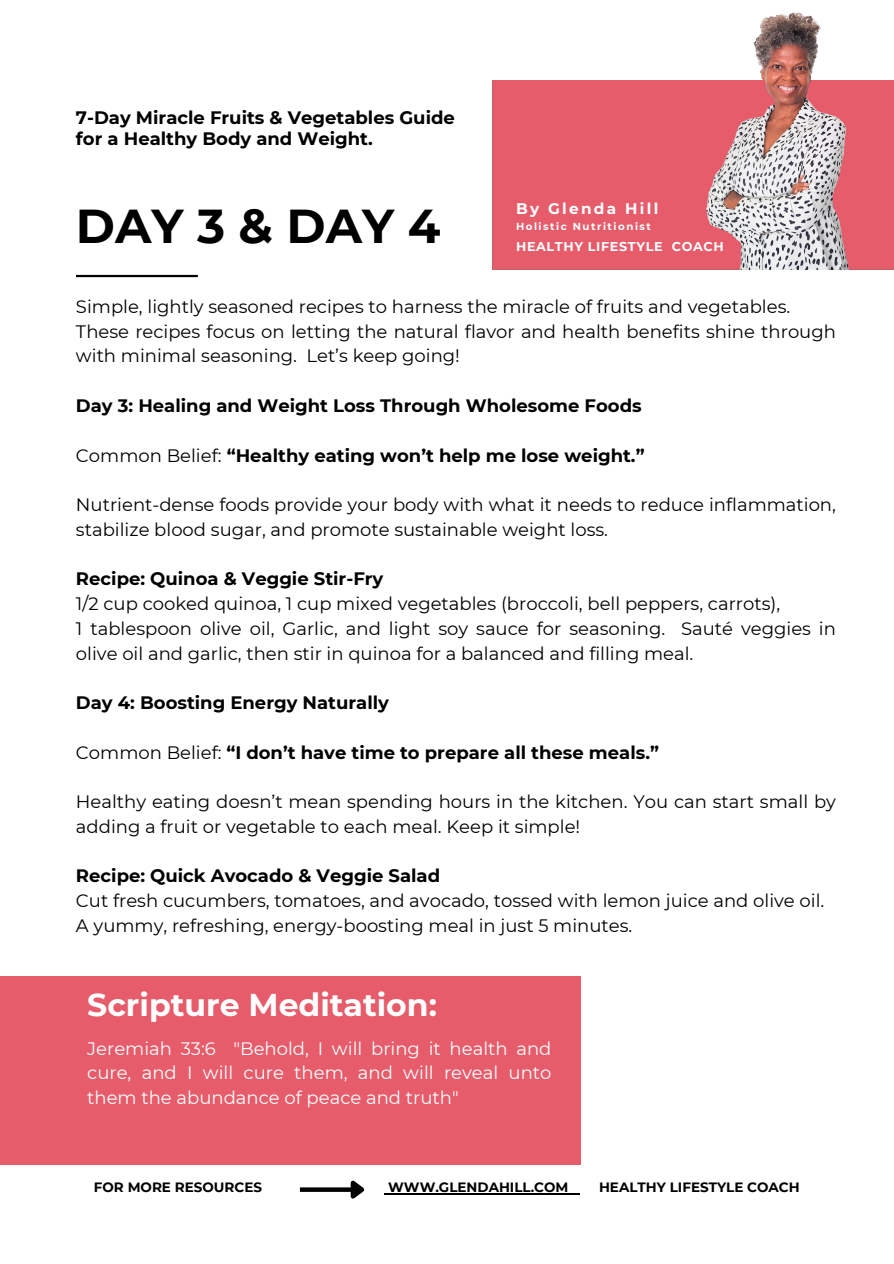
<style>
.page{position:relative;width:894px;height:1264px;background:#fff}
.page>*{position:absolute;margin:0;border:0;box-sizing:border-box;transform-origin:0 0}
.t1{font:700 47.4px "Montserrat";color:#000}
.t2{font:700 31.5px "Montserrat";color:#fff}
.t3{font:18px/24.8px "Montserrat";color:#000}
.t4{font:700 18px/21.3px "Montserrat";color:#000}
.t5{font:18px/24.8px "Montserrat";color:#fff;text-align:justify}
.t6{font:700 15.3px "Montserrat";letter-spacing:.15em;color:#fff}
.t7{font:700 13.5px "Montserrat";color:#000}
.t8{font:700 12.75px "Montserrat";letter-spacing:.05em;color:#fff}
.t9{font:700 10.2px "Montserrat";letter-spacing:.15em;color:#fff}
.s1{font-weight:400}
.s2{font-weight:700}
</style>
<div class="page">
<hr style="left:76px;top:275px;width:122px;height:2px;background:#000">
<div style="left:0;top:976px;width:580px;height:188px;background:#e65c6b"></div>
<hr style="left:388px;top:1193px;width:180px;height:1px;background:#000">
<svg style="left:300px;top:1187px;width:46px;height:4px"></svg>
<svg style="left:346px;top:1180px;width:19px;height:19px"></svg>
<div style="left:492px;top:80px;width:401px;height:189px;background:#e65c6b"></div>
<img style="left:706px;top:12px;width:143px;height:257px">
<h4 class="t4" style="left:76px;top:107px;width:380px">7-Day Miracle Fruits &amp; Vegetables Guide for a Healthy Body and Weight.</h4>
<h3 class="t1" style="left:76px;top:197px;width:366px">DAY 3 &amp; DAY 4</h3>
<h2 class="t6" style="left:516px;top:199px;width:144px">By Glenda Hill</h2>
<h4 class="t9" style="left:516px;top:220px;width:136px">Holistic Nutritionist</h4>
<h5 class="t8" style="left:516px;top:238px;width:209px">HEALTHY LIFESTYLE COACH</h5>
<h1 class="t3" style="left:76px;top:294px;width:761px">Simple, lightly seasoned recipes to harness the miracle of fruits and vegetables.<br>These recipes focus on letting the natural flavor and health benefits shine through with minimal seasoning. Let’s keep going!</h1>
<p class="t4" style="left:76px;top:395px;width:567px">Day 3: Healing and Weight Loss Through Wholesome Foods</p>
<p class="t4" style="left:76px;top:444px;width:570px"><span class="s1">Common Belief:</span> “Healthy eating won’t help me lose weight.”</p>
<h5 class="t3" style="left:76px;top:492px;width:761px">Nutrient-dense foods provide your body with what it needs to reduce inflammation, stabilize blood sugar, and promote sustainable weight loss.</h5>
<h4 class="t4" style="left:76px;top:568px;width:309px">Recipe: Quinoa &amp; Veggie Stir-Fry</h4>
<h3 class="t3" style="left:76px;top:591px;width:761px">1/2 cup cooked quinoa, 1 cup mixed vegetables (broccoli, bell peppers, carrots),<br>1 tablespoon olive oil, Garlic, and light soy sauce for seasoning. Sauté veggies in olive oil and garlic, then stir in quinoa for a balanced and filling meal.</h3>
<h4 class="t4" style="left:76px;top:692px;width:314px">Day 4: Boosting Energy Naturally</h4>
<h4 class="t4" style="left:76px;top:741px;width:584px"><span class="s1">Common Belief:</span> “I don’t have time to prepare all these meals.”</h4>
<h4 class="t3" style="left:76px;top:789px;width:761px">Healthy eating doesn’t mean spending hours in the kitchen. You can start small by adding a fruit or vegetable to each meal. Keep it simple!</h4>
<p class="t3" style="left:76px;top:863px;width:749px"><span class="s2">Recipe: Quick Avocado &amp; Veggie Salad<br></span>Cut fresh cucumbers, tomatoes, and avocado, tossed with lemon juice and olive oil.<br>A yummy, refreshing, energy-boosting meal in just 5 minutes.</p>
<h3 class="t2" style="left:87px;top:985px;width:351px">Scripture Meditation:</h3>
<h4 class="t5" style="left:87px;top:1035px;width:465px">Jeremiah 33:6 "Behold, I will bring it health and cure, and I will cure them, and will reveal unto them the abundance of peace and truth"</h4>
<h4 class="t7" style="left:94px;top:1178px;width:169px">FOR MORE RESOURCES</h4>
<h4 class="t7" style="left:388px;top:1178px;width:182px">WWW.GLENDAHILL.COM</h4>
<h4 class="t7" style="left:599px;top:1178px;width:202px">HEALTHY LIFESTYLE COACH</h4>
</div>
